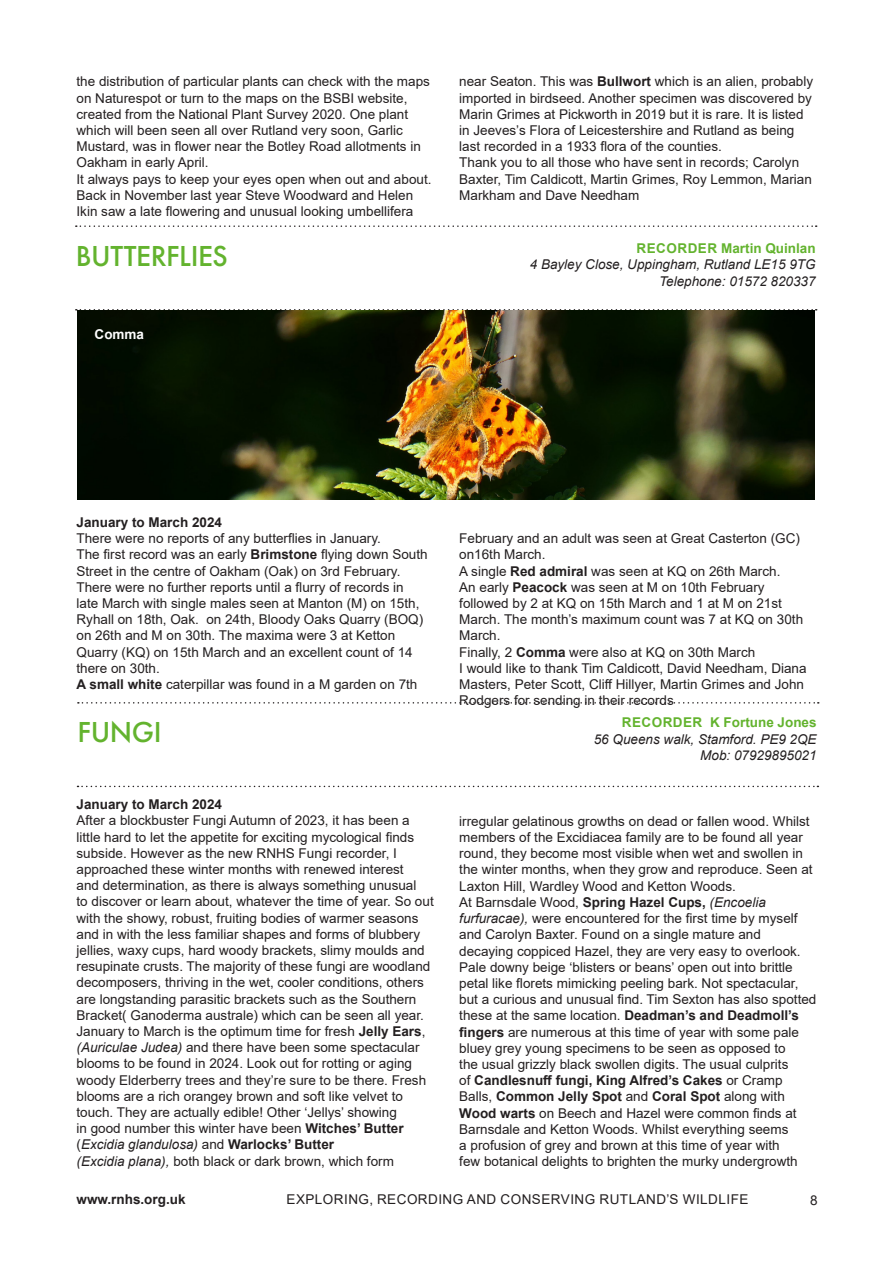
<style>
.page{position:relative;width:893px;height:1263px;background:#fff}
.page>*{position:absolute;margin:0;border:0;box-sizing:border-box;transform-origin:0 0}
.r_A_header{font:500 30px "Futura PT";letter-spacing:-.015em;color:#63b32e}
.t1{font:13.5px/16.2px "Arial";color:#231f20}
.r_A_header-2{font:italic 13.5px "Arial";color:#231f20}
.t2{font:700 13.5px "Arial";color:#231f20}
.t3{font:13.5px "Arial";letter-spacing:.035em;color:#231f20}
.r_A_header-3{font:700 13.5px "Arial";color:#63b32e}
.t4{font:700 13.5px "Arial";color:#fff}
.s1{font-weight:700}
.s2{font-style:italic}
</style>
<div class="page">
<svg style="left:76px;top:309px;width:741px;height:2px"></svg>
<svg style="left:76px;top:225px;width:741px;height:2px"></svg>
<svg style="left:77px;top:786px;width:741px;height:1px"></svg>
<svg style="left:78px;top:702px;width:741px;height:2px"></svg>
<img style="left:78px;top:310px;width:737px;height:190px">
<p class="t1" style="left:77px;top:73px;width:355px">the distribution of particular plants can check with the maps on Naturespot or turn to the maps on the BSBI website, created from the National Plant Survey 2020. One plant which will been seen all over Rutland very soon, Garlic Mustard, was in flower near the Botley Road allotments in Oakham in early April.</p>
<p class="t1" style="left:77px;top:171px;width:356px">It always pays to keep your eyes open when out and about.<br>Back in November last year Steve Woodward and Helen<br>Ikin saw a late flowering and unusual looking umbellifera</p>
<p class="r_A_header" style="left:76px;top:238px;width:154px">BUTTERFLIES</p>
<p class="t4" style="left:95px;top:325px;width:51px">Comma</p>
<p class="t1" style="left:459px;top:73px;width:355px">near Seaton. This was <span class="s1">Bullwort</span> which is an alien, probably imported in birdseed. Another specimen was discovered by Marin Grimes at Pickworth in 2019 but it is rare. It is listed in Jeeves’s Flora of Leicestershire and Rutland as being last recorded in a 1933 flora of the counties.</p>
<p class="t1" style="left:459px;top:154px;width:354px">Thank you to all those who have sent in records; Carolyn<br>Baxter, Tim Caldicott, Martin Grimes, Roy Lemmon, Marian<br>Markham and Dave Needham</p>
<p class="r_A_header-3" style="left:637px;top:238px;width:181px">RECORDER Martin Quinlan</p>
<p class="r_A_header-2" style="left:530px;top:256px;width:287px">4 Bayley Close, Uppingham, Rutland LE15 9TG</p>
<p class="r_A_header-2" style="left:659px;top:272px;width:158px">Telephone: 01572 820337</p>
<p class="t2" style="left:77px;top:513px;width:147px">January to March 2024</p>
<p class="t1" style="left:77px;top:530px;width:306px">There were no reports of any butterflies in January.</p>
<p class="t1" style="left:77px;top:546px;width:353px">The first record was an early <span class="s1">Brimstone</span> flying down South Street in the centre of Oakham (Oak) on 3rd February.<br>There were no further reports until a flurry of records in late March with single males seen at Manton (M) on 15th, Ryhall on 18th, Oak. on 24th, Bloody Oaks Quarry (BOQ) on 26th and M on 30th. The maxima were 3 at Ketton Quarry (KQ) on 15th March and an excellent count of 14 there on 30th.</p>
<p class="t1" style="left:77px;top:676px;width:342px"><span class="s1">A small white</span> caterpillar was found in a M garden on 7th</p>
<p class="r_A_header" style="left:78px;top:714px;width:86px">FUNGI</p>
<p class="t2" style="left:77px;top:795px;width:147px">January to March 2024</p>
<p class="t1" style="left:77px;top:812px;width:339px">After a blockbuster Fungi Autumn of 2023, it has been a little hard to let the appetite for exciting mycological finds subside. However as the new RNHS Fungi recorder, I</p>
<p class="t1" style="left:77px;top:861px;width:359px">approached these winter months with renewed interest<br>and determination, as there is always something unusual<br>to discover or learn about, whatever the time of year. So out</p>
<p class="t1" style="left:77px;top:910px;width:350px">with the showy, robust, fruiting bodies of warmer seasons and in with the less familiar shapes and forms of blubbery jellies, waxy cups, hard woody brackets, slimy moulds and</p>
<p class="t1" style="left:77px;top:958px;width:355px">resupinate crusts. The majority of these fungi are woodland decomposers, thriving in the wet, cooler conditions, others are longstanding parasitic brackets such as the Southern</p>
<p class="t1" style="left:77px;top:1007px;width:349px">Bracket( Ganoderma australe) which can be seen all year.</p>
<p class="t1" style="left:77px;top:1023px;width:350px">January to March is the optimum time for fresh <span class="s1">Jelly Ears</span>, <span class="s2">(Auriculae Judea)</span> and there have been some spectacular blooms to be found in 2024. Look out for rotting or aging</p>
<p class="t1" style="left:77px;top:1072px;width:351px">woody Elderberry trees and they’re sure to be there. Fresh blooms are a rich orangey brown and soft like velvet to touch. They are actually edible! Other ‘Jellys’ showing<br>in good number this winter have been <span class="s1">Witches’ Butter </span>(<span class="s2">Excidia glandulosa)</span> and <span class="s1">Warlocks’ Butter</span></p>
<p class="t1" style="left:77px;top:1153px;width:319px"><span class="s2">(Excidia plana),</span> both black or dark brown, which form</p>
<p class="t1" style="left:459px;top:530px;width:342px">February and an adult was seen at Great Casterton (GC) on16th March.</p>
<p class="t1" style="left:459px;top:562px;width:323px">A single <span class="s1">Red admiral</span> was seen at KQ on 26th March.</p>
<p class="t1" style="left:459px;top:579px;width:345px">An early <span class="s1">Peacock</span> was seen at M on 10th February followed by 2 at KQ on 15th March and 1 at M on 21st March. The month’s maximum count was 7 at KQ on 30th March.</p>
<p class="t1" style="left:459px;top:643px;width:298px">Finally, 2 <span class="s1">Comma</span> were also at KQ on 30th March</p>
<p class="t1" style="left:459px;top:660px;width:349px">I would like to thank Tim Caldicott, David Needham, Diana<br>Masters, Peter Scott, Cliff Hillyer, Martin Grimes and John<br>Rodgers for sending in their records</p>
<p class="r_A_header-3" style="left:622px;top:713px;width:196px">RECORDER K Fortune Jones</p>
<p class="r_A_header-2" style="left:594px;top:730px;width:224px">56 Queens walk, Stamford. PE9 2QE</p>
<p class="r_A_header-2" style="left:700px;top:747px;width:118px">Mob: 07929895021</p>
<p class="t1" style="left:459px;top:813px;width:355px">irregular gelatinous growths on dead or fallen wood. Whilst members of the Excidiacea family are to be found all year round, they become most visible when wet and swollen in the winter months, when they grow and reproduce. Seen at Laxton Hill, Wardley Wood and Ketton Woods.</p>
<p class="t1" style="left:459px;top:894px;width:359px">At Barnsdale Wood, <span class="s1">Spring Hazel Cups,</span> <span class="s2">(Encoelia furfuracae),</span> were encountered for the first time by myself and Carolyn Baxter. Found on a single mature and decaying coppiced Hazel, they are very easy to overlook.<br>Pale downy beige ‘blisters or beans’ open out into brittle petal like florets mimicking peeling bark. Not spectacular, but a curious and unusual find. Tim Sexton has also spotted these at the same location. <span class="s1">Deadman’s and Deadmoll’s fingers</span> are numerous at this time of year with some pale bluey grey young specimens to be seen as opposed to<br>the usual grizzly black swollen digits. The usual culprits<br>of <span class="s1">Candlesnuff fungi, King Alfred’s Cakes</span> or Cramp Balls, <span class="s1">Common Jelly Spot</span> and <span class="s1">Coral Spot</span> along with <span class="s1">Wood warts</span> on Beech and Hazel were common finds at Barnsdale and Ketton Woods. Whilst everything seems<br>a profusion of grey and brown at this time of year with<br>few botanical delights to brighten the murky undergrowth</p>
<p class="t2" style="left:77px;top:1190px;width:111px">www.rnhs.org.uk</p>
<p class="t3" style="left:287px;top:1190px;width:463px">EXPLORING, RECORDING AND CONSERVING RUTLAND’S WILDLIFE</p>
<p class="t1" style="left:810px;top:1191px;width:9px">8</p>
</div>
